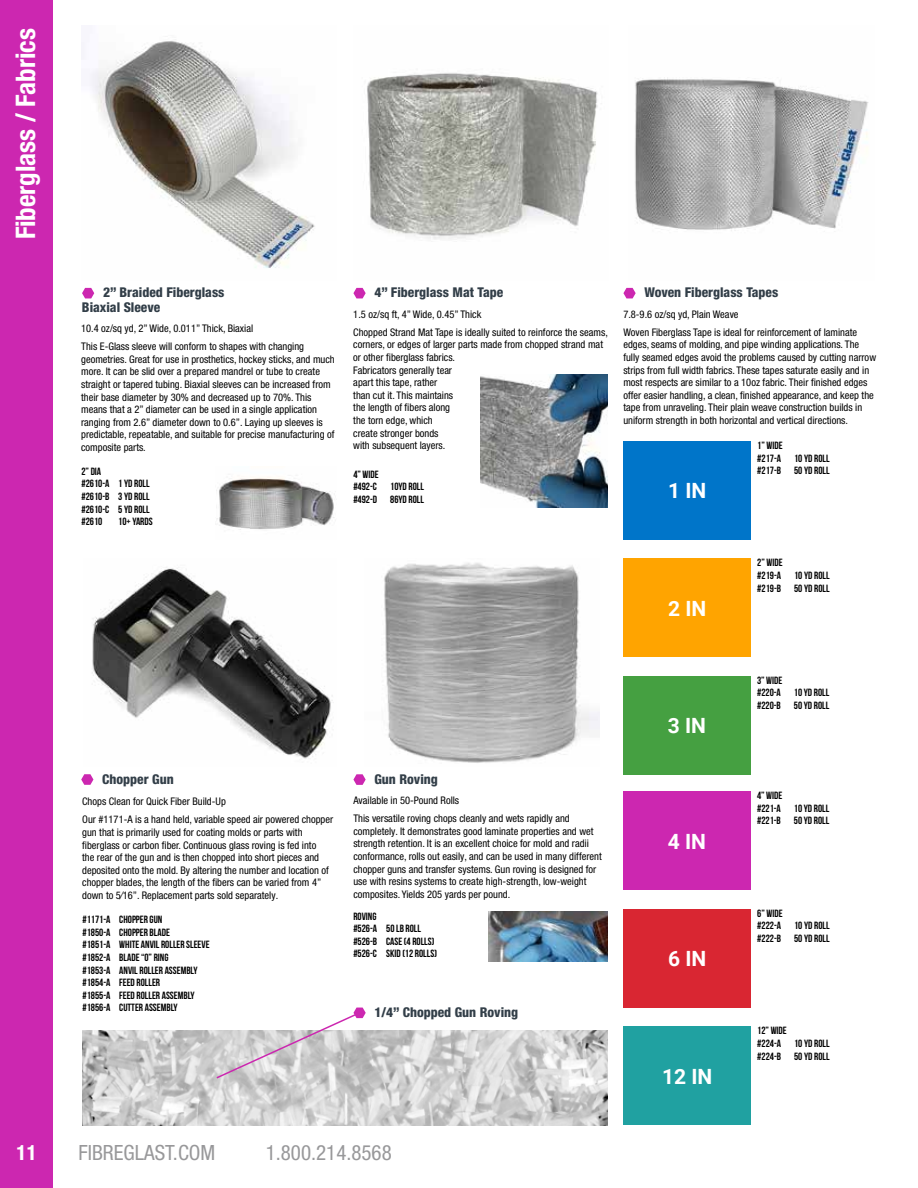
<style>
.page{position:relative;width:918px;height:1188px;background:#fff}
.page>*{position:absolute;margin:0;border:0;box-sizing:border-box;transform-origin:0 0}
.t1{font:700 condensed 27px "Helvetica Neue LT Pro";color:#fff}
.t2{font:condensed 21px "Helvetica Neue LT Pro";color:#98989a}
.t3{font:700 21px "Roboto";color:#fff}
.t4{font:700 condensed 21px "Helvetica Neue LT Pro";color:#fff}
.t5{font:800 condensed 13.5px/15px "Helvetica Neue LT Pro";color:#323e48}
.t6{font:condensed 10.5px/12.6px "Helvetica Neue LT Pro";color:#000}
.t7{font:10.5px/12.6px "Bebas Neue";color:#000}
</style>
<div class="page">
<div style="left:0;top:0;width:53px;height:1188px;background:#cc27b0"></div>
<img style="left:367px;top:73px;width:231px;height:167px">
<img style="left:481px;top:374px;width:127px;height:134px">
<img style="left:82px;top:41px;width:233px;height:227px">
<img style="left:216px;top:477px;width:119px;height:53px">
<img style="left:635px;top:77px;width:234px;height:154px">
<div style="left:623px;top:441px;width:128px;height:99px;background:#0075c9"></div>
<div style="left:623px;top:559px;width:128px;height:98px;background:#ffa400"></div>
<div style="left:623px;top:676px;width:128px;height:99px;background:#45a041"></div>
<div style="left:623px;top:791px;width:128px;height:99px;background:#cc27b0"></div>
<div style="left:623px;top:909px;width:128px;height:98px;background:#d92632"></div>
<div style="left:623px;top:1027px;width:128px;height:98px;background:#20a1a1"></div>
<img style="left:92px;top:567px;width:241px;height:192px">
<img style="left:384px;top:563px;width:215px;height:200px">
<img style="left:489px;top:912px;width:119px;height:49px">
<img style="left:82px;top:1030px;width:526px;height:95px">
<svg style="left:82px;top:288px;width:12px;height:10px"></svg>
<svg style="left:353px;top:288px;width:13px;height:10px"></svg>
<svg style="left:623px;top:288px;width:13px;height:10px"></svg>
<svg style="left:81px;top:774px;width:12px;height:11px"></svg>
<svg style="left:353px;top:774px;width:13px;height:11px"></svg>
<svg style="left:215px;top:1008px;width:151px;height:72px"></svg>
<h1 class="t1" style="left:9px;top:239px;width:213px;rotate:-90deg">Fiberglass / Fabrics</h1>
<p class="t5" style="left:82px;top:285px;width:144px;text-indent:21px">2” Braided Fiberglass<br>Biaxial Sleeve</p>
<p class="t5" style="left:374px;top:285px;width:130px">4” Fiberglass Mat Tape</p>
<p class="t5" style="left:644px;top:285px;width:135px">Woven Fiberglass Tapes</p>
<p class="t6" style="left:353px;top:305px;width:256px;line-height:18px">1.5 oz/sq ft, 4” Wide, 0.45” Thick<br>Chopped Strand Mat Tape is ideally suited to reinforce the seams,</p>
<p class="t6" style="left:353px;top:338px;width:251px">corners, or edges of larger parts made from chopped strand mat or other fiberglass fabrics.<br>Fabricators generally tear<br>apart this tape, rather<br>than cut it. This maintains<br>the length of fibers along<br>the torn edge, which<br>create stronger bonds<br>with subsequent layers.</p>
<p class="t7" style="left:353px;top:467px;width:27px">4” WIDE #492-C #492-D</p>
<p class="t6" style="left:623px;top:305px;width:235px;line-height:18px">7.8-9.6 oz/sq yd, Plain Weave<br>Woven Fiberglass Tape is ideal for reinforcement of laminate</p>
<p class="t6" style="left:623px;top:338px;width:254px">edges, seams of molding, and pipe winding applications. The fully seamed edges avoid the problems caused by cutting narrow strips from full width fabrics. These tapes saturate easily and in most respects are similar to a 10oz fabric. Their finished edges offer easier handling, a clean, finished appearance, and keep the tape from unraveling. Their plain weave construction builds in uniform strength in both horizontal and vertical directions.</p>
<p class="t7" style="left:757px;top:439px;width:27px">1” WIDE #217-A #217-B</p>
<p class="t6" style="left:81px;top:319px;width:224px;line-height:18px">10.4 oz/sq yd, 2” Wide, 0.011” Thick, Biaxial<br>This E-Glass sleeve will conform to shapes with changing</p>
<p class="t6" style="left:81px;top:353px;width:255px">geometries. Great for use in prosthetics, hockey sticks, and much more. It can be slid over a prepared mandrel or tube to create straight or tapered tubing. Biaxial sleeves can be increased from their base diameter by 30% and decreased up to 70%. This means that a 2” diameter can be used in a single application ranging from 2.6” diameter down to 0.6”. Laying up sleeves is predictable, repeatable, and suitable for precise manufacturing of composite parts.</p>
<p class="t7" style="left:81px;top:465px;width:30px">2” DIA #2610-A #2610-B #2610-C #2610</p>
<p class="t7" style="left:794px;top:451px;width:37px">10 YD ROLL<br>50 YD ROLL</p>
<p class="t7" style="left:118px;top:477px;width:36px">1 YD ROLL<br>3 YD ROLL<br>5 YD ROLL<br>10+ YARDS</p>
<p class="t7" style="left:390px;top:480px;width:35px">10YD ROLL<br>86YD ROLL</p>
<h2 class="t3" style="left:668px;top:476px;width:40px">1 IN</h2>
<p class="t5" style="left:102px;top:771px;width:73px">Chopper Gun</p>
<p class="t5" style="left:374px;top:771px;width:65px">Gun Roving</p>
<p class="t6" style="left:82px;top:792px;width:253px;line-height:18px">Chops Clean for Quick Fiber Build-Up<br>Our #1171-A is a hand held, variable speed air powered chopper</p>
<p class="t6" style="left:82px;top:826px;width:248px">gun that is primarily used for coating molds or parts with fiberglass or carbon fiber. Continuous glass roving is fed into the rear of the gun and is then chopped into short pieces and deposited onto the mold. By altering the number and location of chopper blades, the length of the fibers can be varied from 4” down to 5⁄16”. Replacement parts sold separately.</p>
<p class="t7" style="left:82px;top:913px;width:29px;text-align:justify">#1171-A #1850-A #1851-A #1852-A #1853-A #1854-A #1855-A #1856-A</p>
<p class="t7" style="left:119px;top:913px;width:92px">CHOPPER GUN<br>CHOPPER BLADE<br>WHITE ANVIL ROLLER SLEEVE<br>BLADE “O” RING<br>ANVIL ROLLER ASSEMBLY<br>FEED ROLLER<br>FEED ROLLER ASSEMBLY<br>CUTTER ASSEMBLY</p>
<p class="t6" style="left:353px;top:791px;width:218px;line-height:18px">Available in 50-Pound Rolls<br>This versatile roving chops cleanly and wets rapidly and</p>
<p class="t6" style="left:353px;top:825px;width:250px">completely. It demonstrates good laminate properties and wet strength retention. It is an excellent choice for mold and radii conformance, rolls out easily, and can be used in many different chopper guns and transfer systems. Gun roving is designed for use with resins systems to create high-strength, low-weight composites. Yields 205 yards per pound.</p>
<p class="t7" style="left:353px;top:910px;width:25px;text-align:justify">ROVING #526-A #526-B #526-C</p>
<p class="t7" style="left:386px;top:922px;width:52px">50 LB ROLL<br>CASE (4 ROLLS)<br>SKID (12 ROLLS)</p>
<p class="t5" style="left:374px;top:1005px;width:145px">1/4” Chopped Gun Roving</p>
<h2 class="t3" style="left:668px;top:594px;width:40px">2 IN</h2>
<h2 class="t3" style="left:668px;top:711px;width:40px">3 IN</h2>
<h2 class="t3" style="left:668px;top:826px;width:40px">4 IN</h2>
<h2 class="t3" style="left:668px;top:944px;width:40px">6 IN</h2>
<h2 class="t3" style="left:662px;top:1062px;width:52px">12 IN</h2>
<p class="t7" style="left:757px;top:556px;width:27px">2” WIDE #219-A #219-B</p>
<p class="t7" style="left:794px;top:569px;width:37px">10 YD ROLL<br>50 YD ROLL</p>
<p class="t7" style="left:757px;top:674px;width:27px">3” WIDE #220-A #220-B</p>
<p class="t7" style="left:794px;top:686px;width:37px">10 YD ROLL<br>50 YD ROLL</p>
<p class="t7" style="left:757px;top:789px;width:27px">4” WIDE #221-A #221-B</p>
<p class="t7" style="left:794px;top:802px;width:37px">10 YD ROLL<br>50 YD ROLL</p>
<p class="t7" style="left:757px;top:907px;width:27px">6” WIDE #222-A #222-B</p>
<p class="t7" style="left:794px;top:919px;width:37px">10 YD ROLL<br>50 YD ROLL</p>
<p class="t7" style="left:757px;top:1024px;width:31px">12” WIDE #224-A #224-B</p>
<p class="t7" style="left:794px;top:1037px;width:37px">10 YD ROLL<br>50 YD ROLL</p>
<h2 class="t4" style="left:17px;top:1140px;width:22px">11</h2>
<h2 class="t2" style="left:78px;top:1140px;width:138px">FIBREGLAST.COM</h2>
<h2 class="t2" style="left:266px;top:1140px;width:127px">1.800.214.8568</h2>
</div>
